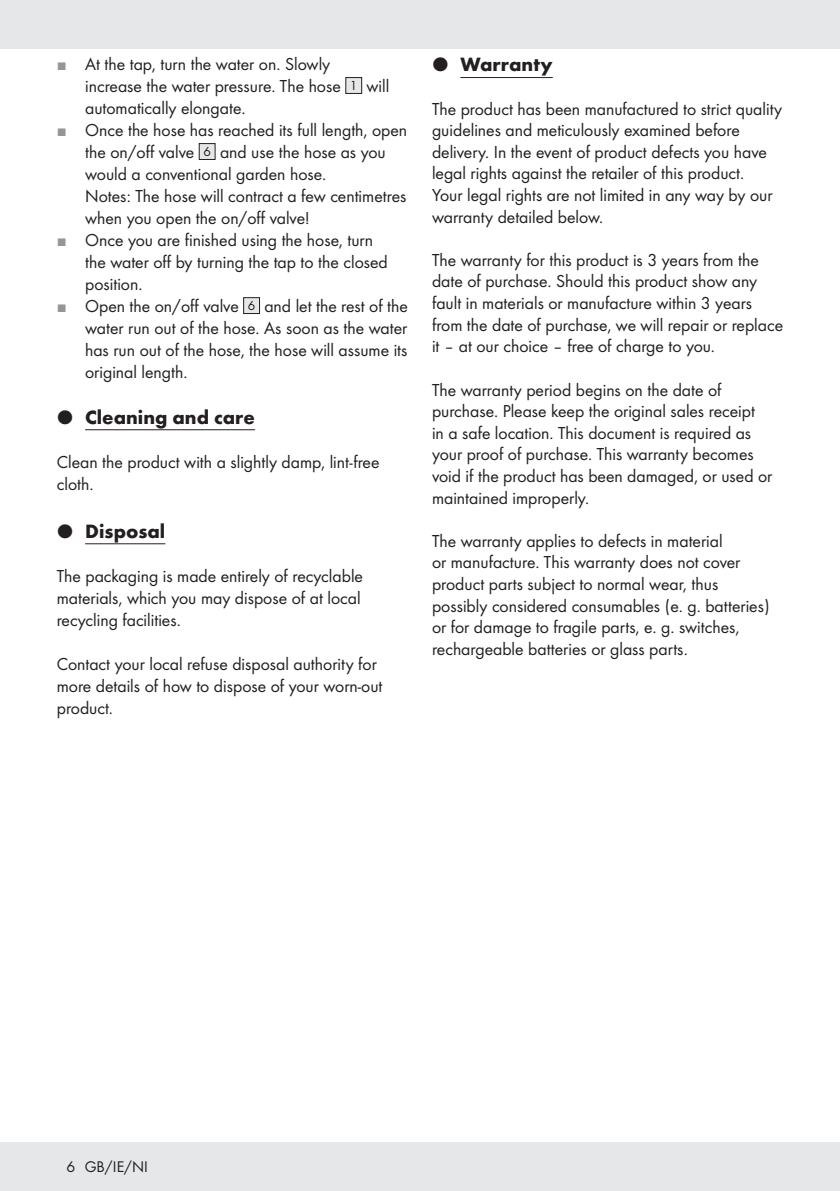
<style>
.page{position:relative;width:840px;height:1191px;background:#fff}
.page>*{position:absolute;margin:0;border:0;box-sizing:border-box;transform-origin:0 0}
.t1{font:700 20px "Futura";color:#231f20}
.t2{font:18px/21.6px "Futura Boo";color:#231f20}
.t3{font:16px "Futura Boo";color:#231f20}
.s1{font-family:"European Pi Three";color:#939598}
.s2{font-size:13.6px}
.s3{font-family:"European Pi Three";font-weight:400}
</style>
<div class="page">
<div style="left:0;top:1142px;width:839px;height:49px;background:#e6e7e9"></div>
<div style="left:0;top:0;width:839px;height:48px;background:#e6e7e9"></div>
<hr style="left:85px;top:429px;width:170px;height:1px;background:#231f20">
<hr style="left:85px;top:543px;width:80px;height:1px;background:#231f20">
<div style="left:345px;top:78px;width:16px;height:15px;background:#e6e7e9"></div>
<div style="left:345px;top:77px;width:17px;height:17px;border:1px solid #231f20"></div>
<div style="left:199px;top:144px;width:16px;height:15px;background:#e6e7e9"></div>
<div style="left:199px;top:143px;width:16px;height:17px;border:1px solid #231f20"></div>
<div style="left:243px;top:298px;width:16px;height:15px;background:#e6e7e9"></div>
<div style="left:243px;top:297px;width:17px;height:17px;border:1px solid #231f20"></div>
<hr style="left:460px;top:77px;width:92px;height:1px;background:#231f20">
<p class="t2" style="left:57px;top:52px;width:275px"><span class="s1">J</span> At the tap, turn the water on. Slowly</p>
<p class="t2" style="left:85px;top:74px;width:305px">increase the water pressure. The hose <span class="s2">1</span> will</p>
<p class="t2" style="left:85px;top:96px;width:162px">automatically elongate.</p>
<p class="t2" style="left:57px;top:118px;width:352px"><span class="s1">J</span> Once the hose has reached its full length, open</p>
<p class="t2" style="left:85px;top:140px;width:302px">the on/off valve <span class="s2">6</span> and use the hose as you</p>
<p class="t2" style="left:85px;top:162px;width:242px">would a conventional garden hose.</p>
<p class="t2" style="left:85px;top:184px;width:322px">Notes: The hose will contract a few centimetres</p>
<p class="t2" style="left:85px;top:206px;width:226px">when you open the on/off valve!</p>
<p class="t2" style="left:57px;top:228px;width:318px"><span class="s1">J</span> Once you are finished using the hose, turn</p>
<p class="t2" style="left:85px;top:250px;width:304px">the water off by turning the tap to the closed</p>
<p class="t2" style="left:85px;top:272px;width:59px">position.</p>
<p class="t2" style="left:57px;top:294px;width:352px"><span class="s1">J</span> Open the on/off valve <span class="s2">6</span> and let the rest of the</p>
<p class="t2" style="left:85px;top:316px;width:323px">water run out of the hose. As soon as the water</p>
<p class="t2" style="left:85px;top:338px;width:324px">has run out of the hose, the hose will assume its</p>
<p class="t2" style="left:85px;top:360px;width:104px">original length.</p>
<p class="t1" style="left:57px;top:402px;width:200px"><span class="s3">P</span> Cleaning and care</p>
<p class="t2" style="left:57px;top:449px;width:324px">Clean the product with a slightly damp, lint-free cloth.</p>
<p class="t1" style="left:57px;top:516px;width:110px"><span class="s3">P</span> Disposal</p>
<p class="t2" style="left:57px;top:563px;width:307px">The packaging is made entirely of recyclable materials, which you may dispose of at local recycling facilities.</p>
<p class="t2" style="left:57px;top:651px;width:327px">Contact your local refuse disposal authority for more details of how to dispose of your worn-out product.</p>
<p class="t1" style="left:432px;top:50px;width:122px"><span class="s3">P</span> Warranty</p>
<p class="t2" style="left:432px;top:97px;width:351px">The product has been manufactured to strict quality guidelines and meticulously examined before delivery. In the event of product defects you have legal rights against the retailer of this product.<br>Your legal rights are not limited in any way by our warranty detailed below.</p>
<p class="t2" style="left:432px;top:248px;width:352px">The warranty for this product is 3 years from the date of purchase. Should this product show any fault in materials or manufacture within 3 years from the date of purchase, we will repair or replace it – at our choice – free of charge to you.</p>
<p class="t2" style="left:432px;top:378px;width:342px">The warranty period begins on the date of purchase. Please keep the original sales receipt<br>in a safe location. This document is required as your proof of purchase. This warranty becomes void if the product has been damaged, or used or maintained improperly.</p>
<p class="t2" style="left:432px;top:529px;width:339px">The warranty applies to defects in material<br>or manufacture. This warranty does not cover product parts subject to normal wear, thus possibly considered consumables (e. g. batteries) or for damage to fragile parts, e. g. switches, rechargeable batteries or glass parts.</p>
<p class="t3" style="left:66px;top:1155px;width:83px">6 GB/IE/NI</p>
</div>
